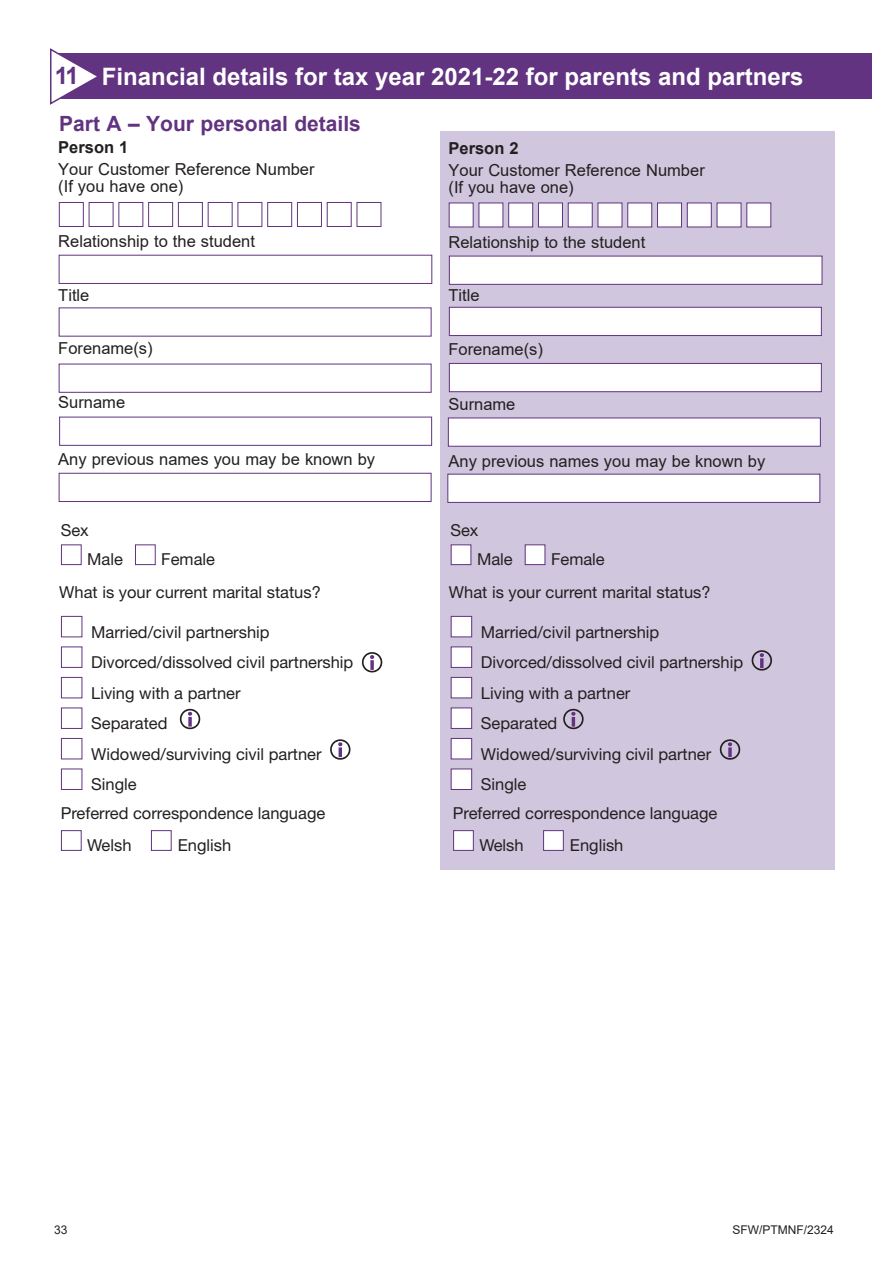
<style>
.page{position:relative;width:893px;height:1263px;background:#fff}
.page>*{position:absolute;margin:0;border:0;box-sizing:border-box;transform-origin:0 0}
.t1{font:700 24px "Arial";color:#fff}
.t2{font:700 21px "Arial";color:#613380}
.t3{font:16.5px "Helvetica Neue LT Std";color:#231f20}
.t4{font:16.5px/16.5px "Arial";color:#231f20}
.t5{font:700 16.5px "Arial";color:#231f20}
.t6{font:12px "Arial";color:#231f20}
.s1{color:#613380}
</style>
<div class="page">
<div style="left:54px;top:54px;width:818px;height:45px;background:#613380"></div>
<svg style="left:50px;top:48px;width:51px;height:57px"></svg>
<div style="left:440px;top:131px;width:395px;height:739px;background:#d0c6dd"></div>
<div style="left:59px;top:202px;width:25px;height:25px;background:#fff;border:1px solid #613380"></div>
<div style="left:89px;top:202px;width:24px;height:25px;background:#fff;border:1px solid #613380"></div>
<div style="left:118px;top:202px;width:25px;height:25px;background:#fff;border:1px solid #613380"></div>
<div style="left:148px;top:202px;width:25px;height:25px;background:#fff;border:1px solid #613380"></div>
<div style="left:178px;top:202px;width:25px;height:25px;background:#fff;border:1px solid #613380"></div>
<div style="left:208px;top:202px;width:25px;height:25px;background:#fff;border:1px solid #613380"></div>
<div style="left:238px;top:202px;width:24px;height:25px;background:#fff;border:1px solid #613380"></div>
<div style="left:267px;top:202px;width:25px;height:25px;background:#fff;border:1px solid #613380"></div>
<div style="left:297px;top:202px;width:25px;height:25px;background:#fff;border:1px solid #613380"></div>
<div style="left:327px;top:202px;width:25px;height:25px;background:#fff;border:1px solid #613380"></div>
<div style="left:357px;top:202px;width:24px;height:25px;background:#fff;border:1px solid #613380"></div>
<div style="left:449px;top:203px;width:25px;height:24px;background:#fff;border:1px solid #613380"></div>
<div style="left:479px;top:203px;width:24px;height:24px;background:#fff"></div>
<div style="left:508px;top:203px;width:25px;height:24px;background:#fff;border:1px solid #613380"></div>
<div style="left:538px;top:203px;width:25px;height:24px;background:#fff;border:1px solid #613380"></div>
<div style="left:568px;top:203px;width:25px;height:24px;background:#fff;border:1px solid #613380"></div>
<div style="left:598px;top:203px;width:24px;height:24px;background:#fff"></div>
<div style="left:627px;top:203px;width:25px;height:24px;background:#fff;border:1px solid #613380"></div>
<div style="left:657px;top:203px;width:25px;height:24px;background:#fff;border:1px solid #613380"></div>
<div style="left:687px;top:203px;width:25px;height:24px;background:#fff;border:1px solid #613380"></div>
<div style="left:717px;top:203px;width:24px;height:24px;background:#fff"></div>
<div style="left:746px;top:203px;width:25px;height:24px;background:#fff;border:1px solid #613380"></div>
<div style="left:59px;top:255px;width:373px;height:29px;background:#fff;border:1px solid #613380"></div>
<div style="left:59px;top:364px;width:372px;height:29px;background:#fff;border:1px solid #613380"></div>
<div style="left:59px;top:417px;width:373px;height:29px;background:#fff;border:1px solid #613380"></div>
<div style="left:59px;top:473px;width:372px;height:29px;background:#fff;border:1px solid #613380"></div>
<div style="left:449px;top:256px;width:373px;height:29px;background:#fff;border:1px solid #613380"></div>
<div style="left:449px;top:307px;width:373px;height:29px;background:#fff;border:1px solid #613380"></div>
<div style="left:449px;top:363px;width:373px;height:29px;background:#fff;border:1px solid #613380"></div>
<div style="left:448px;top:418px;width:373px;height:29px;background:#fff;border:1px solid #613380"></div>
<div style="left:447px;top:474px;width:373px;height:29px;background:#fff;border:1px solid #613380"></div>
<div style="left:61px;top:544px;width:21px;height:21px;background:#fff;border:1px solid #613380"></div>
<div style="left:135px;top:544px;width:21px;height:21px;background:#fff;border:1px solid #613380"></div>
<div style="left:61px;top:616px;width:21px;height:21px;background:#fff;border:1px solid #613380"></div>
<div style="left:61px;top:646px;width:21px;height:22px;background:#fff;border:1px solid #613380"></div>
<div style="left:61px;top:677px;width:21px;height:21px;background:#fff;border:1px solid #613380"></div>
<svg style="left:362px;top:652px;width:20px;height:20px"></svg>
<div style="left:61px;top:707px;width:21px;height:22px;background:#fff;border:1px solid #613380"></div>
<div style="left:61px;top:738px;width:21px;height:21px;background:#fff;border:1px solid #613380"></div>
<svg style="left:180px;top:709px;width:20px;height:20px"></svg>
<div style="left:61px;top:769px;width:21px;height:21px;background:#fff;border:1px solid #613380"></div>
<svg style="left:330px;top:739px;width:20px;height:21px"></svg>
<div style="left:61px;top:830px;width:21px;height:21px;background:#fff;border:1px solid #613380"></div>
<div style="left:151px;top:830px;width:21px;height:21px;background:#fff;border:1px solid #613380"></div>
<div style="left:451px;top:544px;width:20px;height:21px;background:#fff;border:1px solid #613380"></div>
<div style="left:525px;top:544px;width:20px;height:21px;background:#fff;border:1px solid #613380"></div>
<div style="left:451px;top:616px;width:21px;height:21px;background:#fff;border:1px solid #613380"></div>
<div style="left:451px;top:646px;width:21px;height:22px;background:#fff;border:1px solid #613380"></div>
<div style="left:451px;top:677px;width:21px;height:21px;background:#fff;border:1px solid #613380"></div>
<svg style="left:752px;top:650px;width:20px;height:21px"></svg>
<div style="left:451px;top:707px;width:21px;height:22px;background:#fff;border:1px solid #613380"></div>
<div style="left:451px;top:738px;width:21px;height:21px;background:#fff;border:1px solid #613380"></div>
<svg style="left:563px;top:709px;width:21px;height:20px"></svg>
<div style="left:451px;top:769px;width:21px;height:21px;background:#fff;border:1px solid #613380"></div>
<svg style="left:720px;top:739px;width:20px;height:21px"></svg>
<div style="left:453px;top:830px;width:21px;height:21px;background:#fff;border:1px solid #613380"></div>
<div style="left:543px;top:830px;width:21px;height:21px;background:#fff;border:1px solid #613380"></div>
<h1 class="t1" style="left:55px;top:60px;width:750px"><span class="s1">11</span> Financial details for tax year 2021-22 for parents and partners</h1>
<p class="t2" style="left:59px;top:109px;width:303px">Part A – Your personal details</p>
<p class="t5" style="left:58px;top:136px;width:72px">Person 1</p>
<p class="t4" style="left:58px;top:161px;width:258px">Your Customer Reference Number</p>
<p class="t4" style="left:58px;top:178px;width:127px">(If you have one)</p>
<p class="t4" style="left:58px;top:233px;width:198px">Relationship to the student</p>
<p class="t4" style="left:58px;top:287px;width:33px">Title</p>
<p class="t5" style="left:448px;top:136px;width:72px">Person 2</p>
<p class="t4" style="left:448px;top:162px;width:258px">Your Customer Reference Number (If you have one)</p>
<p class="t4" style="left:448px;top:233px;width:198px">Relationship to the student</p>
<p class="t4" style="left:448px;top:287px;width:33px">Title</p>
<p class="t4" style="left:58px;top:340px;width:96px">Forename(s)</p>
<p class="t4" style="left:58px;top:394px;width:68px">Surname</p>
<p class="t4" style="left:58px;top:450px;width:318px">Any previous names you may be known by</p>
<p class="t3" style="left:61px;top:520px;width:30px">Sex</p>
<p class="t3" style="left:87px;top:550px;width:37px">Male</p>
<p class="t3" style="left:161px;top:550px;width:55px">Female</p>
<p class="t3" style="left:59px;top:582px;width:263px">What is your current marital status?</p>
<p class="t3" style="left:91px;top:622px;width:180px">Married/civil partnership</p>
<p class="t3" style="left:91px;top:652px;width:264px">Divorced/dissolved civil partnership</p>
<p class="t3" style="left:91px;top:683px;width:151px">Living with a partner</p>
<p class="t3" style="left:91px;top:713px;width:78px">Separated</p>
<p class="t3" style="left:91px;top:744px;width:232px">Widowed/surviving civil partner</p>
<p class="t3" style="left:91px;top:774px;width:47px">Single</p>
<p class="t3" style="left:61px;top:803px;width:266px">Preferred correspondence language</p>
<p class="t3" style="left:87px;top:835px;width:46px">Welsh</p>
<p class="t3" style="left:178px;top:835px;width:55px">English</p>
<p class="t4" style="left:448px;top:341px;width:96px">Forename(s)</p>
<p class="t4" style="left:448px;top:396px;width:68px">Surname</p>
<p class="t4" style="left:448px;top:453px;width:318px">Any previous names you may be known by</p>
<p class="t3" style="left:450px;top:520px;width:30px">Sex</p>
<p class="t3" style="left:477px;top:550px;width:37px">Male</p>
<p class="t3" style="left:551px;top:550px;width:55px">Female</p>
<p class="t3" style="left:449px;top:582px;width:263px">What is your current marital status?</p>
<p class="t3" style="left:481px;top:622px;width:180px">Married/civil partnership</p>
<p class="t3" style="left:481px;top:652px;width:264px">Divorced/dissolved civil partnership</p>
<p class="t3" style="left:481px;top:683px;width:151px">Living with a partner</p>
<p class="t3" style="left:481px;top:713px;width:78px">Separated</p>
<p class="t3" style="left:481px;top:744px;width:232px">Widowed/surviving civil partner</p>
<p class="t3" style="left:481px;top:774px;width:47px">Single</p>
<p class="t3" style="left:453px;top:803px;width:266px">Preferred correspondence language</p>
<p class="t3" style="left:479px;top:835px;width:46px">Welsh</p>
<p class="t3" style="left:570px;top:835px;width:55px">English</p>
<p class="t6" style="left:54px;top:1222px;width:15px">33</p>
<p class="t6" style="left:732px;top:1222px;width:103px">SFW/PTMNF/2324</p>
</div>
